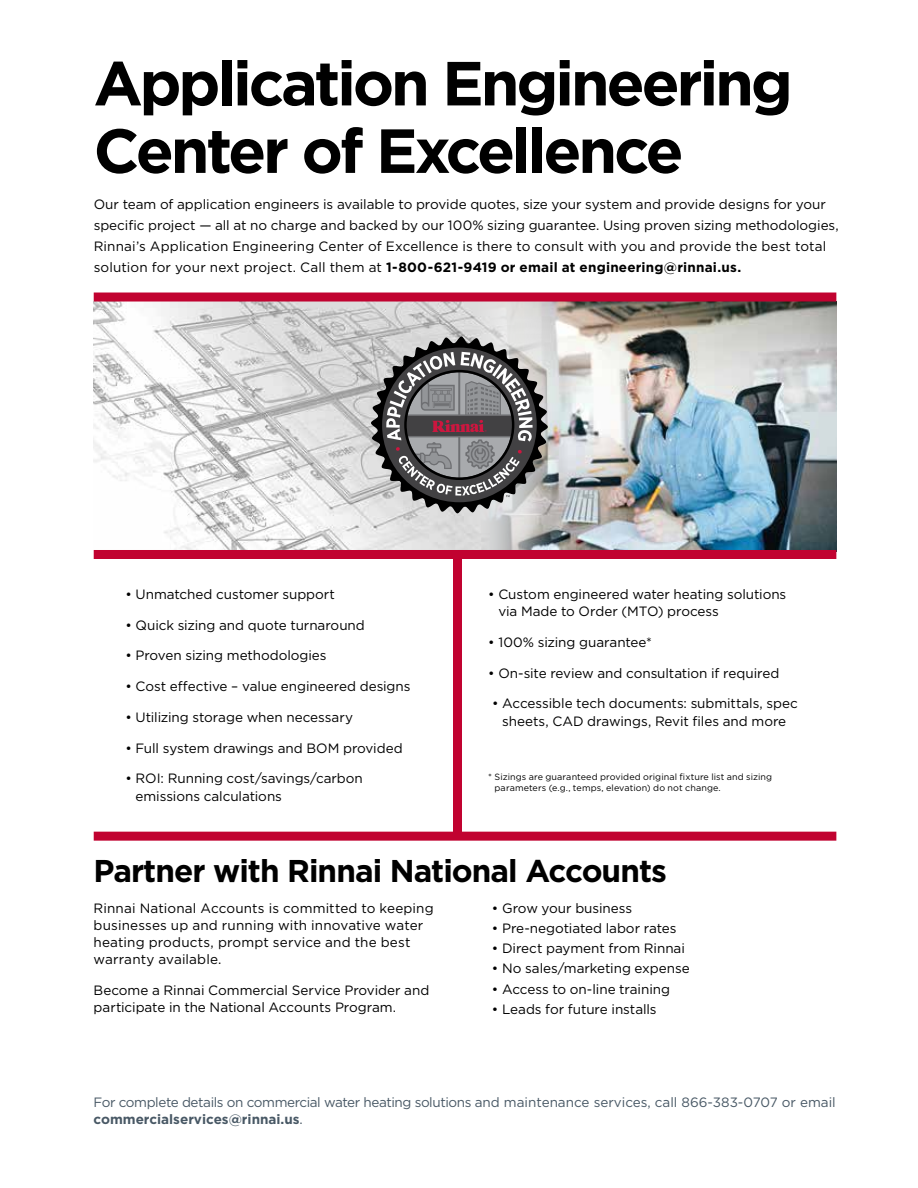
<style>
.page{position:relative;width:918px;height:1188px;background:#fff}
.page>*{position:absolute;margin:0;border:0;box-sizing:border-box;transform-origin:0 0}
.t1{font:700 62.25px/67.5px "Gotham";letter-spacing:-.05em;color:#000}
.t2{font:700 31.5px "Gotham";letter-spacing:-.03em;color:#000}
.t3{font:13.5px/17.2px "Gotham";letter-spacing:-.005em;color:#000}
.t4{font:13.5px/16.5px "Gotham";letter-spacing:-.03em;color:#485865}
.t5{font:9px/10.5px "Gotham";letter-spacing:.01em;color:#000}
.s1{font-weight:700}
</style>
<div class="page">
<img style="left:546px;top:302px;width:290px;height:248px">
<img style="left:94px;top:302px;width:452px;height:248px">
<div style="left:453px;top:556px;width:9px;height:280px;background:#c10230"></div>
<div style="left:94px;top:832px;width:742px;height:9px;background:#c10230"></div>
<div style="left:94px;top:293px;width:742px;height:9px;background:#c10230"></div>
<svg style="left:371px;top:337px;width:177px;height:176px"></svg>
<div style="left:94px;top:550px;width:742px;height:9px;background:#c10230"></div>
<h1 class="t1" style="left:94px;top:49px;width:701px">Application Engineering<br>Center of Excellence</h1>
<p class="t3" style="left:94px;top:193px;width:747px;line-height:21px">Our team of application engineers is available to provide quotes, size your system and provide designs for your specific project — all at no charge and backed by our 100% sizing guarantee. Using proven sizing methodologies, Rinnai’s Application Engineering Center of Excellence is there to consult with you and provide the best total solution for your next project. Call them at <span class="s1">1-800-621-9419 or email at engineering@rinnai.us.</span></p>
<p class="t3" style="left:125px;top:585px;width:211px">• Unmatched customer support</p>
<p class="t3" style="left:125px;top:616px;width:241px">• Quick sizing and quote turnaround</p>
<p class="t3" style="left:125px;top:647px;width:203px">• Proven sizing methodologies</p>
<p class="t3" style="left:125px;top:677px;width:287px">• Cost effective – value engineered designs</p>
<p class="t3" style="left:125px;top:708px;width:229px">• Utilizing storage when necessary</p>
<p class="t3" style="left:125px;top:739px;width:279px">• Full system drawings and BOM provided</p>
<p class="t3" style="left:136px;top:770px;width:229px;text-indent:-10px">• ROI: Running cost/savings/carbon emissions calculations</p>
<p class="t3" style="left:498px;top:585px;width:289px;text-indent:-10px">• Custom engineered water heating solutions via Made to Order (MTO) process</p>
<p class="t3" style="left:488px;top:633px;width:165px">• 100% sizing guarantee*</p>
<p class="t3" style="left:488px;top:664px;width:293px">• On-site review and consultation if required</p>
<p class="t3" style="left:492px;top:695px;width:307px;text-align:center">• Accessible tech documents: submittals, spec sheets, CAD drawings, Revit files and more</p>
<p class="t5" style="left:495px;top:772px;width:279px;text-indent:-6px">* Sizings are guaranteed provided original fixture list and sizing parameters (e.g., temps, elevation) do not change.</p>
<h2 class="t2" style="left:94px;top:850px;width:575px">Partner with Rinnai National Accounts</h2>
<p class="t3" style="left:94px;top:899px;width:342px">Rinnai National Accounts is committed to keeping businesses up and running with innovative water heating products, prompt service and the best warranty available.</p>
<p class="t3" style="left:94px;top:981px;width:337px">Become a Rinnai Commercial Service Provider and participate in the National Accounts Program.</p>
<p class="t3" style="left:492px;top:899px;width:142px">• Grow your business</p>
<p class="t3" style="left:492px;top:919px;width:186px">• Pre-negotiated labor rates</p>
<p class="t3" style="left:492px;top:939px;width:194px">• Direct payment from Rinnai</p>
<p class="t3" style="left:492px;top:960px;width:199px">• No sales/marketing expense</p>
<p class="t3" style="left:492px;top:980px;width:180px">• Access to on-line training</p>
<p class="t3" style="left:492px;top:1000px;width:166px">• Leads for future installs</p>
<p class="t4" style="left:94px;top:1094px;width:744px">For complete details on commercial water heating solutions and maintenance services, call 866-383-0707 or email <span class="s1">commercialservices@rinnai.us</span>.</p>
</div>
